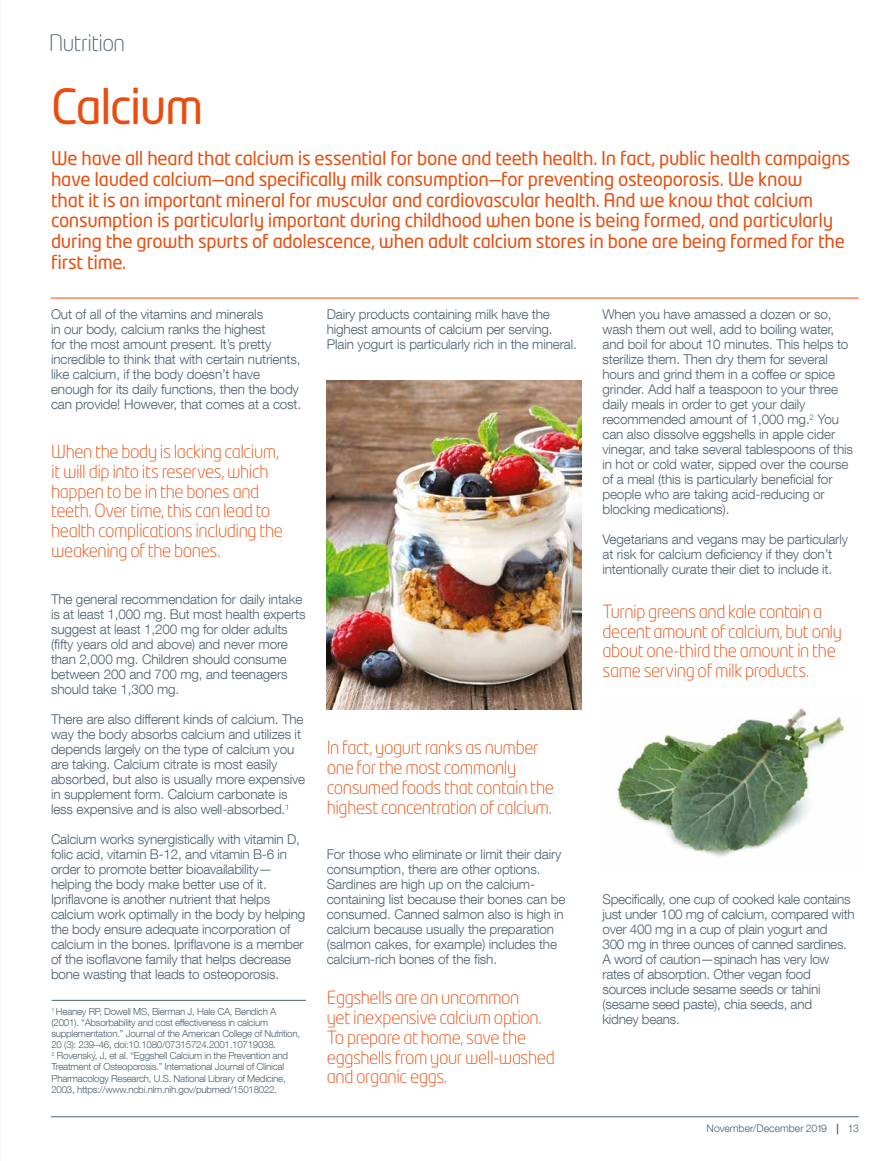
<style>
.page{position:relative;width:891px;height:1161px;background:#fff}
.page>*{position:absolute;margin:0;border:0;box-sizing:border-box;transform-origin:0 0}
.t1{font:48px "Neo Tech Pro";letter-spacing:-.035em;color:#e94e0f}
.t2{font:300 22.5px "Neo Tech Pro";letter-spacing:-.02em;color:#4d6172}
.t3{font:18.75px/20.7px "Neo Tech Pro";letter-spacing:-.015em;color:#e94e0f}
.t4{font:300 18px/19.8px "Neo Tech Pro";letter-spacing:-.02em;color:#e94e0f}
.t5{font:300 13.5px/15px "Helvetica Neue LT Com";letter-spacing:-.01em;color:#4d6172}
.t6{font:300 10.5px "Helvetica Neue LT Com";color:#4d6172}
.t7{font:300 9.75px/11.1px "Helvetica Neue LT Com";letter-spacing:-.025em;color:#4d6172}
.s1{font-weight:700}
</style>
<div class="page">
<img style="left:0;top:0;width:1px;height:1161px">
<hr style="left:51px;top:1116px;width:808px;height:1px;background:#4d6172">
<img style="left:327px;top:380px;width:254px;height:329px">
<hr style="left:51px;top:298px;width:808px;height:1px;background:#e94e0f">
<img style="left:614px;top:708px;width:230px;height:149px">
<hr style="left:52px;top:1000px;width:254px;height:1px;background:#4d6172">
<h2 class="t2" style="left:49px;top:30px;width:78px">Nutrition</h2>
<h1 class="t1" style="left:51px;top:77px;width:154px">Calcium</h1>
<p class="t3" style="left:51px;top:148px;width:801px">We have all heard that calcium is essential for bone and teeth health. In fact, public health campaigns have lauded calcium—and specifically milk consumption—for preventing osteoporosis. We know<br>that it is an important mineral for muscular and cardiovascular health. And we know that calcium consumption is particularly important during childhood when bone is being formed, and particularly during the growth spurts of adolescence, when adult calcium stores in bone are being formed for the first time.</p>
<p class="t5" style="left:51px;top:306px;width:252px">Out of all of the vitamins and minerals<br>in our body, calcium ranks the highest<br>for the most amount present. It’s pretty incredible to think that with certain nutrients, like calcium, if the body doesn’t have enough for its daily functions, then the body can provide! However, that comes at a cost.</p>
<h3 class="t4" style="left:51px;top:441px;width:233px">When the body is lacking calcium, it will dip into its reserves, which happen to be in the bones and teeth. Over time, this can lead to health complications including the weakening of the bones.</h3>
<p class="t5" style="left:51px;top:591px;width:256px">The general recommendation for daily intake is at least 1,000 mg. But most health experts suggest at least 1,200 mg for older adults (fifty years old and above) and never more than 2,000 mg. Children should consume between 200 and 700 mg, and teenagers should take 1,300 mg.</p>
<p class="t5" style="left:51px;top:711px;width:256px">There are also different kinds of calcium. The way the body absorbs calcium and utilizes it depends largely on the type of calcium you are taking. Calcium citrate is most easily absorbed, but also is usually more expensive in supplement form. Calcium carbonate is less expensive and is also well-absorbed.<sup>1</sup></p>
<p class="t5" style="left:51px;top:831px;width:256px">Calcium works synergistically with vitamin D, folic acid, vitamin B-12, and vitamin B-6 in order to promote better bioavailability— helping the body make better use of it.<br>Ipriflavone is another nutrient that helps calcium work optimally in the body by helping the body ensure adequate incorporation of calcium in the bones. Ipriflavone is a member of the isoflavone family that helps decrease bone wasting that leads to osteoporosis.</p>
<p class="t7" style="left:51px;top:1006px;width:250px"><sup>1</sup> Heaney RP, Dowell MS, Bierman J, Hale CA, Bendich A (2001). “Absorbability and cost effectiveness in calcium supplementation.” Journal of the American College of Nutrition, 20 (3): 239–46, doi:10.1080/07315724.2001.10719038.<br><sup>2</sup> Rovenský, J, et al. “Eggshell Calcium in the Prevention and Treatment of Osteoporosis.” International Journal of Clinical Pharmacology Research, U.S. National Library of Medicine, 2003, https://www.ncbi.nlm.nih.gov/pubmed/15018022.</p>
<p class="t5" style="left:327px;top:306px;width:252px">Dairy products containing milk have the highest amounts of calcium per serving.<br>Plain yogurt is particularly rich in the mineral.</p>
<h3 class="t4" style="left:327px;top:738px;width:229px">In fact, yogurt ranks as number one for the most commonly consumed foods that contain the highest concentration of calcium.</h3>
<p class="t5" style="left:327px;top:846px;width:240px">For those who eliminate or limit their dairy consumption, there are other options.<br>Sardines are high up on the calcium&shy;containing list because their bones can be consumed. Canned salmon also is high in calcium because usually the preparation (salmon cakes, for example) includes the calcium-rich bones of the fish.</p>
<h3 class="t4" style="left:327px;top:988px;width:229px">Eggshells are an uncommon<br>yet inexpensive calcium option.<br>To prepare at home, save the eggshells from your well-washed and organic eggs.</h3>
<p class="t5" style="left:602px;top:306px;width:252px">When you have amassed a dozen or so, wash them out well, add to boiling water, and boil for about 10 minutes. This helps to sterilize them. Then dry them for several hours and grind them in a coffee or spice grinder. Add half a teaspoon to your three daily meals in order to get your daily recommended amount of 1,000 mg.<sup>2</sup> You can also dissolve eggshells in apple cider vinegar, and take several tablespoons of this in hot or cold water, sipped over the course of a meal (this is particularly beneficial for people who are taking acid-reducing or blocking medications).</p>
<p class="t5" style="left:603px;top:531px;width:247px">Vegetarians and vegans may be particularly at risk for calcium deficiency if they don’t intentionally curate their diet to include it.</p>
<h3 class="t4" style="left:603px;top:601px;width:241px">Turnip greens and kale contain a decent amount of calcium, but only about one-third the amount in the same serving of milk products.</h3>
<p class="t5" style="left:603px;top:891px;width:254px">Specifically, one cup of cooked kale contains just under 100 mg of calcium, compared with over 400 mg in a cup of plain yogurt and<br>300 mg in three ounces of canned sardines.<br>A word of caution—spinach has very low rates of absorption. Other vegan food sources include sesame seeds or tahini (sesame seed paste), chia seeds, and<br>kidney beans.</p>
<p class="t6" style="left:707px;top:1122px;width:134px">November/December 2019 <span class="s1">|</span></p>
<p class="t6" style="left:848px;top:1122px;width:12px">13</p>
</div>
